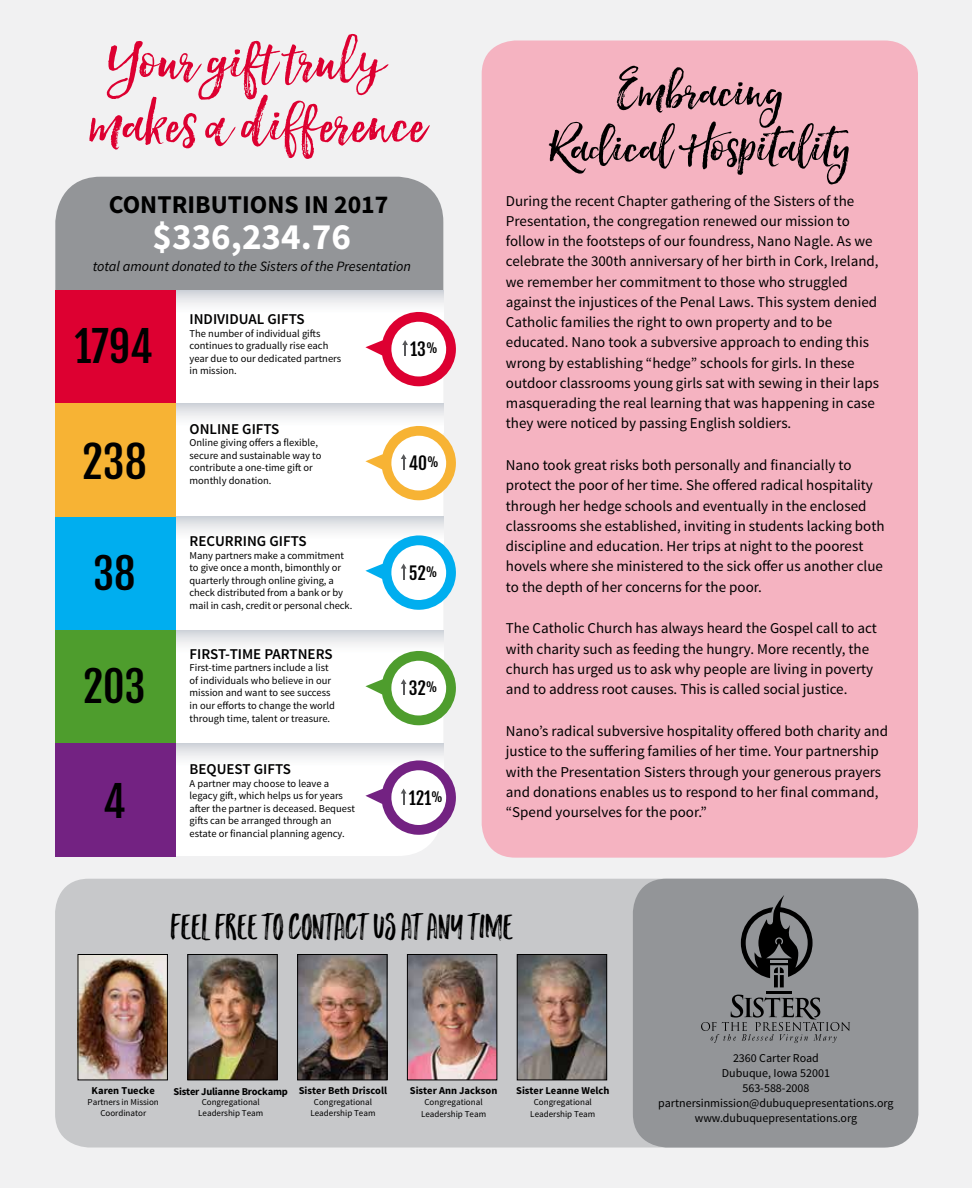
<style>
.page{position:relative;width:972px;height:1188px;background:#f1f1f2}
.page>*{position:absolute;margin:0;border:0;box-sizing:border-box;transform-origin:0 0}
.t1{font:82.5px/63px "Hello Sunshine";color:#dd0031}
.t2{font:67.5px/55.5px "Hello Sunshine";color:#000;text-align:center}
.t3{font:43.5px "Fjalla One";color:#000}
.t4{font:42px "Fjalla One";color:#000}
.t5{font:700 37.05px "Source Sans Pro";color:#fff}
.t6{font:36px "Hello Sunshine Marker";color:#000}
.t7{font:700 25.65px "Source Sans Pro";color:#000}
.t8{font:17.55px "Fjalla One";color:#000}
.t9{font:15px/20.2px "Source Sans Pro";color:#000}
.t10{font:600 15px "Source Sans Pro";color:#000}
.t11{font:italic 14.25px "Source Sans Pro";color:#000}
.t12{font:12px/15px "Source Sans Pro";color:#000;text-align:center}
.t13{font:10.5px/12.6px "Source Sans Pro";color:#000}
.t14{font:700 10.5px "Source Sans Pro";color:#000}
.t15{font:700 10.5px "Source Sans Pro";letter-spacing:-.02em;color:#000}
.t16{font:9px/10.8px "Source Sans Pro";color:#000;text-align:center}
</style>
<div class="page">
<div style="left:482px;top:41px;width:436px;height:817px;background:#f5b3c1;border-radius:34px"></div>
<div style="left:55px;top:177px;width:388px;height:679px;background:#fff;border-radius:46px"></div>
<div style="left:55px;top:177px;width:388px;height:114px;background:#939598"></div>
<div style="left:55px;top:291px;width:121px;height:113px;background:#dd0031"></div>
<div style="left:55px;top:404px;width:121px;height:113px;background:#f7b334"></div>
<div style="left:55px;top:517px;width:121px;height:113px;background:#00aeef"></div>
<div style="left:55px;top:630px;width:121px;height:113px;background:#4e9d2d"></div>
<div style="left:55px;top:743px;width:121px;height:114px;background:#732282"></div>
<img style="left:176px;top:404px;width:268px;height:21px">
<svg style="left:365px;top:425px;width:91px;height:76px"></svg>
<svg style="left:365px;top:535px;width:91px;height:75px"></svg>
<svg style="left:365px;top:650px;width:91px;height:76px"></svg>
<svg style="left:365px;top:760px;width:91px;height:75px"></svg>
<div style="left:55px;top:879px;width:860px;height:269px;background:#c7c8ca;border-radius:34px"></div>
<div style="left:633px;top:879px;width:285px;height:269px;background:#939598;border-radius:34px"></div>
<svg style="left:701px;top:995px;width:149px;height:48px"></svg>
<hr style="left:766px;top:991px;width:26px;height:3px;background:#000">
<svg style="left:741px;top:895px;width:72px;height:92px"></svg>
<img style="left:80px;top:956px;width:86px;height:122px">
<div style="left:78px;top:954px;width:90px;height:126px;border:1px solid #000"></div>
<img style="left:190px;top:956px;width:85px;height:122px">
<div style="left:188px;top:954px;width:89px;height:126px;border:1px solid #000"></div>
<img style="left:299px;top:956px;width:86px;height:122px">
<div style="left:297px;top:954px;width:90px;height:126px;border:1px solid #000"></div>
<img style="left:409px;top:956px;width:86px;height:122px">
<div style="left:407px;top:954px;width:90px;height:126px;border:1px solid #000"></div>
<img style="left:519px;top:956px;width:86px;height:122px">
<div style="left:517px;top:954px;width:90px;height:126px;border:1px solid #000"></div>
<img style="left:176px;top:291px;width:268px;height:20px">
<svg style="left:365px;top:311px;width:91px;height:76px"></svg>
<h1 class="t1" style="left:90px;top:29px;width:338px">Your gift truly makes a difference</h1>
<h3 class="t7" style="left:109px;top:188px;width:281px">CONTRIBUTIONS IN 2017</h3>
<h3 class="t5" style="left:153px;top:213px;width:200px">$336,234.76</h3>
<p class="t11" style="left:93px;top:258px;width:320px">total amount donated to the Sisters of the Presentation</p>
<h3 class="t4" style="left:75px;top:321px;width:80px">1794</h3>
<h3 class="t3" style="left:82px;top:435px;width:67px">238</h3>
<h3 class="t4" style="left:93px;top:547px;width:44px">38</h3>
<h3 class="t4" style="left:83px;top:660px;width:64px">203</h3>
<h3 class="t4" style="left:103px;top:776px;width:24px">4</h3>
<p class="t10" style="left:190px;top:310px;width:115px">I NDIVIDUAL GIFTS</p>
<p class="t13" style="left:190px;top:327px;width:153px">The number of individual gifts continues to gradually rise each year due to our dedicated partners in mission.</p>
<p class="t10" style="left:190px;top:419px;width:90px">ONLINE GIFTS</p>
<p class="t13" style="left:190px;top:437px;width:133px">Online giving offers a flexible, secure and sustainable way to contribute a one-time gift or monthly donation.</p>
<p class="t10" style="left:190px;top:532px;width:10px">RECURRIN</p>
<p class="t10" style="left:257px;top:532px;width:51px">G GIFTS</p>
<p class="t13" style="left:190px;top:549px;width:164px">Many partners make a commitment to give once a month, bimonthly or quarterly through online giving, a check distributed from a bank or by mail in cash, credit or personal check.</p>
<p class="t10" style="left:190px;top:644px;width:85px">FIRST-TI ME PARTNER</p>
<p class="t10" style="left:325px;top:644px;width:10px">S</p>
<p class="t13" style="left:190px;top:662px;width:147px">First-time partners include a list of individuals who believe in our mission and want to see success in our efforts to change the world through time, talent or treasure.</p>
<p class="t10" style="left:190px;top:760px;width:103px">BEQUEST GIFTS</p>
<p class="t13" style="left:190px;top:777px;width:167px">A partner may choose to leave a legacy gift, which helps us for years after the partner is deceased. Bequest gifts can be arranged through an estate or financial planning agency.</p>
<p class="t8" style="left:410px;top:339px;width:29px">13<sup>%</sup></p>
<p class="t8" style="left:409px;top:453px;width:31px">40<sup>%</sup></p>
<p class="t8" style="left:409px;top:562px;width:30px">52<sup>%</sup></p>
<p class="t8" style="left:409px;top:678px;width:30px">32<sup>%</sup></p>
<p class="t8" style="left:409px;top:787px;width:36px">121<sup>%</sup></p>
<h2 class="t2" style="left:550px;top:64px;width:307px">Embracing<br>Radical Hospitality</h2>
<p class="t9" style="left:506px;top:191px;width:375px">During the recent Chapter gathering of the Sisters of the Presentation, the congregation renewed our mission to follow in the footsteps of our foundress, Nano Nagle. As we celebrate the 300th anniversary of her birth in Cork, Ireland, we remember her commitment to those who struggled against the injustices of the Penal Laws. This system denied Catholic families the right to own property and to be educated. Nano took a subversive approach to ending this wrong by establishing “hedge” schools for girls. In these outdoor classrooms young girls sat with sewing in their laps masquerading the real learning that was happening in case they were noticed by passing English soldiers.</p>
<p class="t9" style="left:506px;top:455px;width:380px">Nano took great risks both personally and financially to protect the poor of her time. She offered radical hospitality through her hedge schools and eventually in the enclosed classrooms she established, inviting in students lacking both discipline and education. Her trips at night to the poorest hovels where she ministered to the sick offer us another clue to the depth of her concerns for the poor.</p>
<p class="t9" style="left:506px;top:619px;width:373px">The Catholic Church has always heard the Gospel call to act with charity such as feeding the hungry. More recently, the church has urged us to ask why people are living in poverty and to address root causes. This is called social justice.</p>
<p class="t9" style="left:506px;top:721px;width:384px">Nano’s radical subversive hospitality offered both charity and justice to the suffering families of her time. Your partnership with the Presentation Sisters through your generous prayers and donations enables us to respond to her final command, “Spend yourselves for the poor.”</p>
<h3 class="t6" style="left:171px;top:906px;width:344px">FEEL FREE TO CONTACT US AT ANY TIME</h3>
<p class="t14" style="left:92px;top:1084px;width:65px">Karen Tuecke</p>
<p class="t16" style="left:88px;top:1097px;width:73px">Partners in Mission<br>Coordinator</p>
<p class="t15" style="left:174px;top:1084px;width:116px">Sister Julianne Brockamp</p>
<p class="t16" style="left:198px;top:1097px;width:67px">Congregational<br>Leadership Team</p>
<p class="t14" style="left:299px;top:1084px;width:90px">Sister Beth Driscoll</p>
<p class="t16" style="left:310px;top:1097px;width:67px">Congregational<br>Leadership Team</p>
<p class="t14" style="left:410px;top:1084px;width:89px">Sister Ann Jackson</p>
<p class="t16" style="left:421px;top:1097px;width:67px;line-height:11.2px">Congregational<br>Leadership Team</p>
<p class="t14" style="left:516px;top:1084px;width:95px">Sister Leanne Welch</p>
<p class="t16" style="left:530px;top:1097px;width:67px;line-height:11.2px">Congregational<br>Leadership Team</p>
<p class="t12" style="left:658px;top:1051px;width:237px">2360 Carter Road<br>Dubuque, Iowa 52001<br>563-588-2008 partnersinmission@dubuquepresentations.org www.dubuquepresentations.org</p>
</div>
